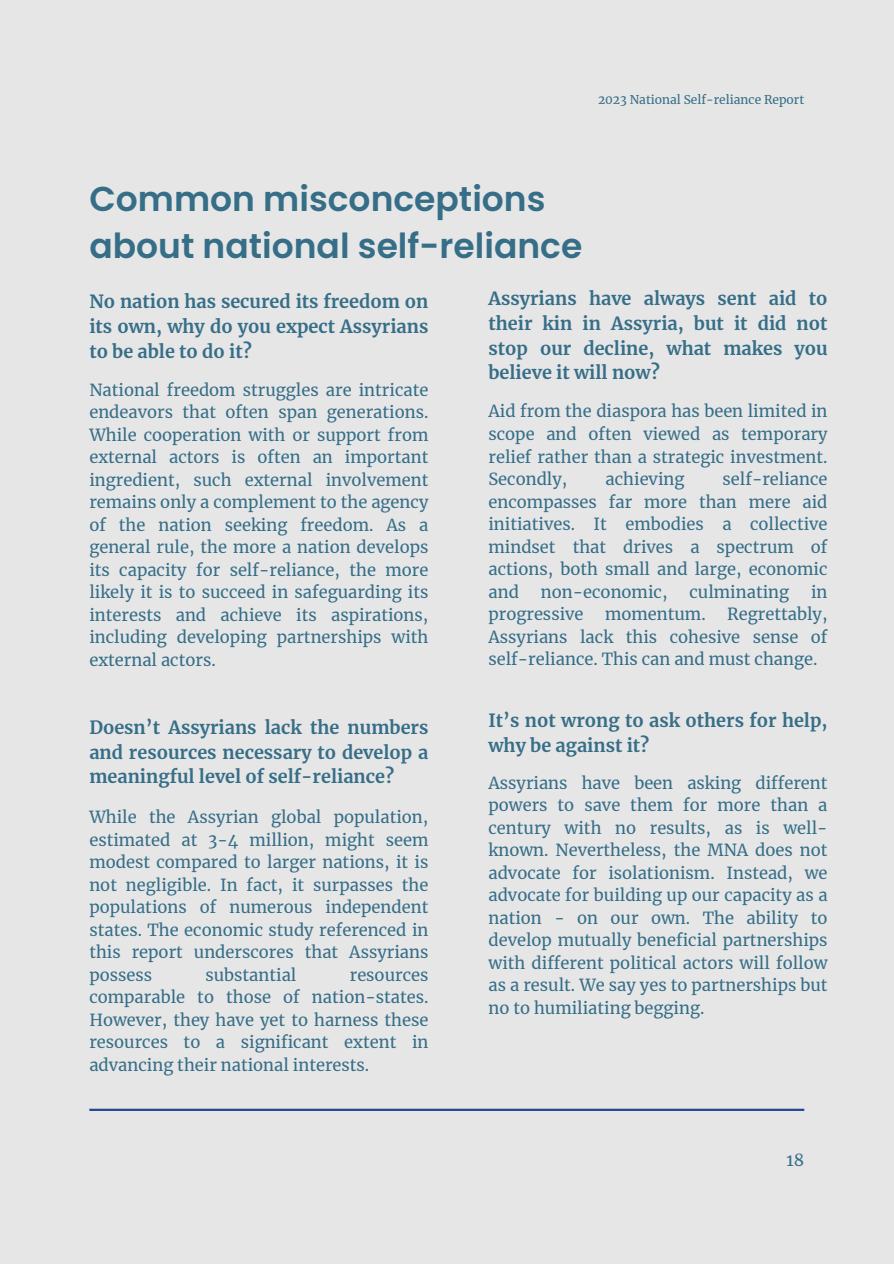
<style>
.page{position:relative;width:894px;height:1264px;background:#fff}
.page>*{position:absolute;margin:0;border:0;box-sizing:border-box;transform-origin:0 0}
.t1{font:600 34.5px/47.2px "Poppins";color:#366e88}
.t2{font:700 18px/24.8px "Merriweather";color:#366e88;text-align:justify}
.t3{font:16.5px/22.5px "Merriweather";color:#366e88;text-align:justify}
.t4{font:12px "Merriweather";color:#366e88}
</style>
<div class="page">
<div style="left:0;top:0;width:893px;height:1263px;background:#e6e6e6"></div>
<hr style="left:89px;top:1108px;width:715px;height:2px;background:#244892">
<p class="t4" style="left:598px;top:92px;width:208px">2023 National Self-reliance Report</p>
<p class="t1" style="left:89px;top:175px;width:494px">Common misconceptions about national self-reliance</p>
<h1 class="t2" style="left:488px;top:286px;width:340px">Assyrians have always sent aid to their kin in Assyria, but it did not stop our decline, what makes you believe it will now?</h1>
<h3 class="t2" style="left:89px;top:289px;width:340px">No nation has secured its freedom on its own, why do you expect Assyrians to be able to do it?</h3>
<h3 class="t3" style="left:89px;top:378px;width:340px">National freedom struggles are intricate endeavors that often span generations.<br>While cooperation with or support from external actors is often an important ingredient, such external involvement remains only a complement to the agency of the nation seeking freedom. As a general rule, the more a nation develops its capacity for self-reliance, the more likely it is to succeed in safeguarding its interests and achieve its aspirations, including developing partnerships with external actors.</h3>
<h2 class="t2" style="left:89px;top:715px;width:340px">Doesn’t Assyrians lack the numbers and resources necessary to develop a meaningful level of self-reliance?</h2>
<h3 class="t3" style="left:89px;top:806px;width:340px">While the Assyrian global population, estimated at 3-4 million, might seem modest compared to larger nations, it is not negligible. In fact, it surpasses the populations of numerous independent states. The economic study referenced in this report underscores that Assyrians possess</h3>
<h3 class="t3" style="left:205px;top:963px;width:92px">substantial</h3>
<h3 class="t3" style="left:89px;top:963px;width:340px;text-indent:260px">resources comparable to those of nation-states.<br>However, they have yet to harness these resources to a significant extent in advancing their national interests.</h3>
<h2 class="t3" style="left:488px;top:400px;width:340px">Aid from the diaspora has been limited in scope and often viewed as temporary relief rather than a strategic investment.<br>Secondly,</h2>
<h2 class="t3" style="left:488px;top:468px;width:340px;text-indent:234px">self-reliance encompasses far more than mere aid initiatives. It embodies a collective mindset that drives a spectrum of actions, both small and large, economic and</h2>
<h2 class="t3" style="left:605px;top:468px;width:80px">achieving</h2>
<h2 class="t3" style="left:540px;top:580px;width:128px">non-economic,</h2>
<h2 class="t3" style="left:689px;top:580px;width:101px">culminating</h2>
<h2 class="t3" style="left:810px;top:580px;width:18px">in</h2>
<h2 class="t3" style="left:488px;top:603px;width:96px">progressive</h2>
<h2 class="t3" style="left:605px;top:603px;width:102px">momentum.</h2>
<h2 class="t3" style="left:488px;top:603px;width:340px;text-indent:239px">Regrettably, Assyrians lack this cohesive sense of self-reliance. This can and must change.</h2>
<h2 class="t2" style="left:488px;top:708px;width:340px">It’s not wrong to ask others for help, why be against it?</h2>
<h3 class="t3" style="left:488px;top:771px;width:340px">Assyrians have been asking different powers to save them for more than a century with no results, as is well&shy;known. Nevertheless, the MNA does not advocate for isolationism. Instead, we advocate for building up our capacity as a nation - on our own. The ability to develop mutually beneficial partnerships with different political actors will follow as a result. We say yes to partnerships but no to humiliating begging.</h3>
<h2 class="t3" style="left:786px;top:1148px;width:19px">18</h2>
</div>
